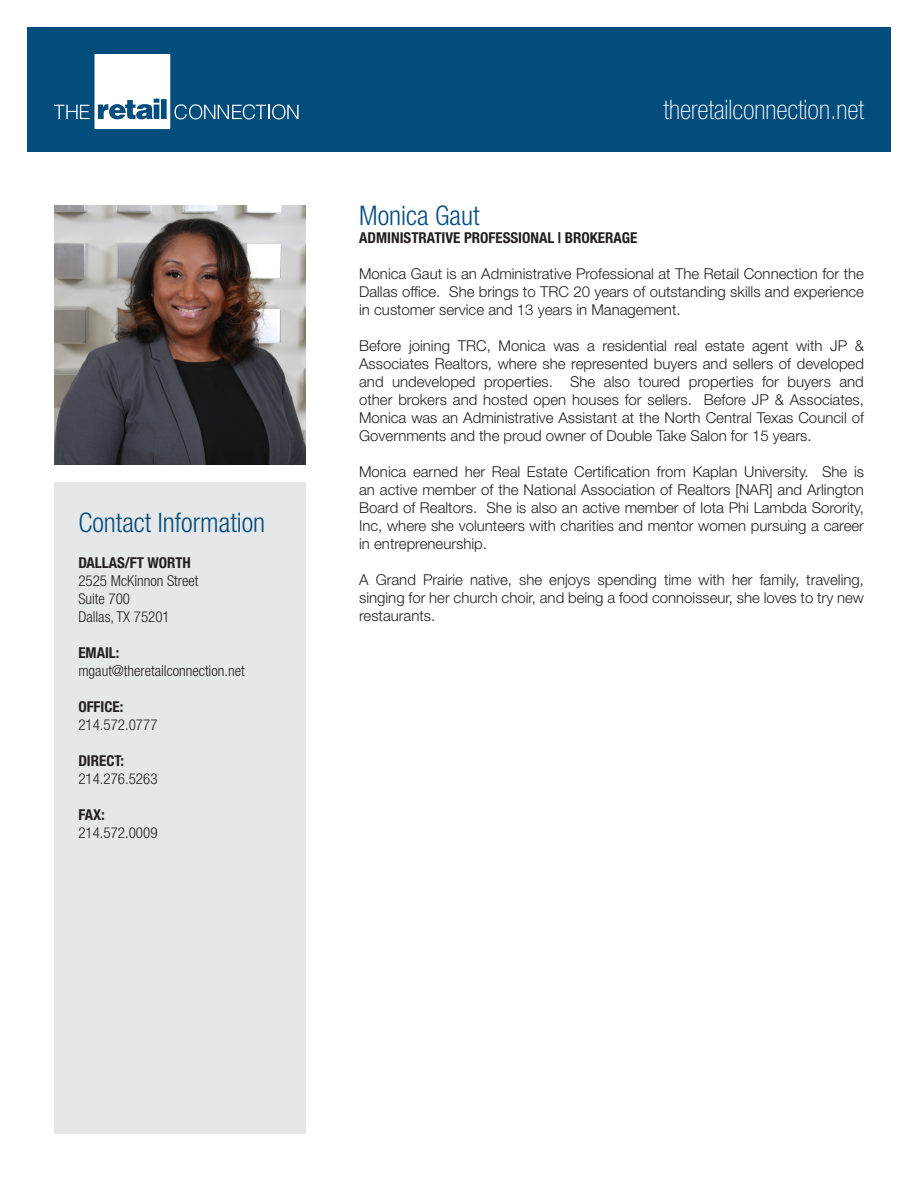
<style>
.page{position:relative;width:918px;height:1188px;background:#fff}
.page>*{position:absolute;margin:0;border:0;box-sizing:border-box;transform-origin:0 0}
.t1{font:300 condensed 27px "Helvetica Neue LT Std";color:#034d7d}
.flyer_fonts{font:100 condensed 27px "Helvetica Neue LT Std";color:#fff}
.t2{font:300 15px/18px "Helvetica Neue LT Std";color:#231f20;text-align:justify}
.t3{font:300 condensed 15px "Helvetica Neue LT Std";color:#231f20}
.t4{font:700 condensed 15px "Helvetica Neue LT Std";color:#231f20}
</style>
<div class="page">
<div style="left:54px;top:483px;width:251px;height:651px;background:#e6e7e9"></div>
<div style="left:27px;top:27px;width:864px;height:125px;background:#034d7d"></div>
<svg style="left:54px;top:54px;width:245px;height:75px"></svg>
<img style="left:54px;top:205px;width:251px;height:259px">
<p class="t1" style="left:78px;top:507px;width:188px">Contact Information</p>
<p class="t4" style="left:78px;top:553px;width:114px">DALLAS/FT WORTH</p>
<p class="t3" style="left:78px;top:572px;width:122px">2525 McKinnon Street</p>
<p class="t3" style="left:78px;top:590px;width:53px">Suite 700</p>
<p class="t3" style="left:78px;top:608px;width:93px">Dallas, TX 75201</p>
<p class="t4" style="left:78px;top:643px;width:43px">EMAIL:</p>
<p class="t3" style="left:78px;top:662px;width:168px">mgaut@theretailconnection.net</p>
<p class="t4" style="left:78px;top:697px;width:46px">OFFICE:</p>
<p class="t3" style="left:78px;top:716px;width:81px">214.572.0777</p>
<p class="t4" style="left:78px;top:751px;width:47px">DIRECT:</p>
<p class="t3" style="left:78px;top:770px;width:81px">214.276.5263</p>
<p class="t4" style="left:78px;top:805px;width:28px">FAX:</p>
<p class="t3" style="left:78px;top:824px;width:81px">214.572.0009</p>
<p class="flyer_fonts" style="left:664px;top:94px;width:202px">theretailconnection.net</p>
<p class="t1" style="left:359px;top:200px;width:122px">Monica Gaut</p>
<p class="t4" style="left:359px;top:228px;width:280px">ADMINISTRATIVE PROFESSIONAL | BROKERAGE</p>
<p class="t2" style="left:359px;top:264px;width:506px">Monica Gaut is an Administrative Professional at The Retail Connection for the Dallas office. She brings to TRC 20 years of outstanding skills and experience in customer service and 13 years in Management.</p>
<p class="t2" style="left:359px;top:336px;width:506px">Before joining TRC, Monica was a residential real estate agent with JP &amp; Associates Realtors, where she represented buyers and sellers of developed and undeveloped properties. She also toured properties for buyers and other brokers and hosted open houses for sellers. Before JP &amp; Associates, Monica was an Administrative Assistant at the North Central Texas Council of Governments and the proud owner of Double Take Salon for 15 years.</p>
<p class="t2" style="left:359px;top:462px;width:506px">Monica earned her Real Estate Certification from Kaplan University. She is an active member of the National Association of Realtors [NAR] and Arlington Board of Realtors. She is also an active member of Iota Phi Lambda Sorority, Inc, where she volunteers with charities and mentor women pursuing a career in entrepreneurship.</p>
<p class="t2" style="left:359px;top:570px;width:506px">A Grand Prairie native, she enjoys spending time with her family, traveling, singing for her church choir, and being a food connoisseur, she loves to try new restaurants.</p>
</div>
